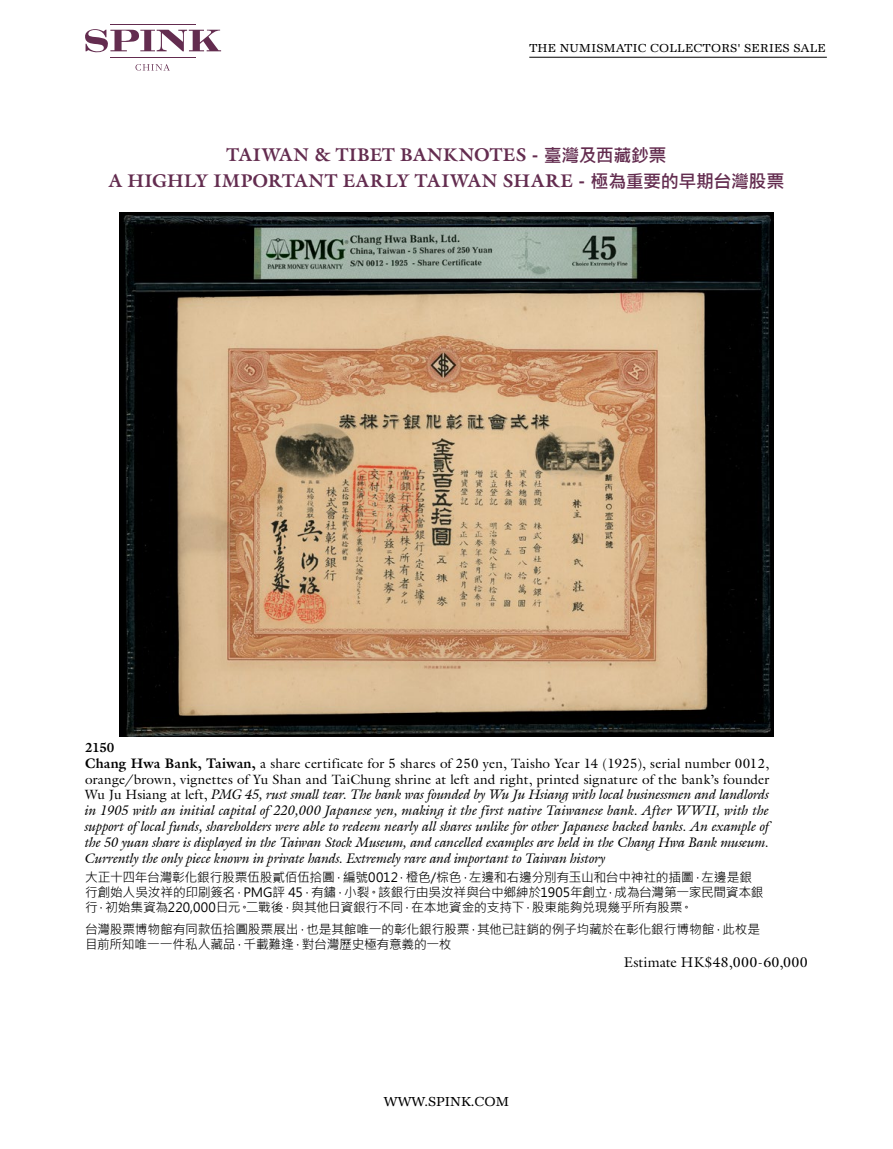
<style>
.page{position:relative;width:893px;height:1149px;background:#fff}
.page>*{position:absolute;margin:0;border:0;box-sizing:border-box;transform-origin:0 0}
.t1{font:700 18px/25.5px "Galliard IT Cby BT";letter-spacing:.02em;color:#632c4f;text-align:center}
.t2{font:14.25px "Galliard";letter-spacing:.015em;color:#000}
.t3{font:italic 13.5px/15.8px "Galliard IT Cby BT";letter-spacing:.005em;color:#000;text-align:justify}
.t4{font:13.5px/15.8px "Galliard";letter-spacing:.005em;color:#000}
.t5{font:13.5px "URW Antiqua";color:#000}
.t6{font:12.75px/15px "Microsoft Jheng Hei";letter-spacing:-.015em;color:#000}
.t7{font:700 12.75px "Galliard IT Cby BT";color:#000}
.t8{font:12px "URW Antiqua";letter-spacing:.025em;color:#000}
.s1{font-family:"Microsoft Jheng Hei UI Bold";font-weight:400}
.s2{font-family:"Galliard IT Cby BT";font-weight:700}
.s3{font-family:"Galliard";font-style:normal}
</style>
<div class="page">
<svg style="left:135px;top:64px;width:35px;height:7px"></svg>
<svg style="left:85px;top:29px;width:136px;height:24px"></svg>
<hr style="left:110px;top:24px;width:86px;height:1px;background:#632c4f">
<hr style="left:110px;top:57px;width:86px;height:1px;background:#632c4f">
<hr style="left:529px;top:57px;width:298px;height:1px;background:#000">
<img style="left:119px;top:212px;width:655px;height:524px">
<p class="t8" style="left:529px;top:41px;width:298px">THE NUMISMATIC COLLECTORS' SERIES SALE</p>
<h1 class="t1" style="left:109px;top:142px;width:677px">TAIWAN &amp; TIBET BANKNOTES - <span class="s1">臺灣及西藏鈔票<br></span>A HIGHLY IMPORTANT EARLY TAIWAN SHARE - <span class="s1">極為重要的早期台灣股票</span></h1>
<p class="t7" style="left:85px;top:739px;width:31px">2150</p>
<p class="t4" style="left:85px;top:755px;width:686px"><span class="s2">Chang Hwa Bank, Taiwan,</span> a share certificate for 5 shares of 250 yen, Taisho Year 14 (1925), serial number 0012, orange/brown, vignettes of Yu Shan and TaiChung shrine at left and right, printed signature of the bank’s founder</p>
<p class="t3" style="left:85px;top:786px;width:686px"><span class="s3">Wu Ju Hsiang at left,</span> PMG 45, rust small tear. The bank was founded by Wu Ju Hsiang with local businessmen and landlords in 1905 with an initial capital of 220,000 Japanese yen, making it the first native Taiwanese bank. After WWII, with the support of local funds, shareholders were able to redeem nearly all shares unlike for other Japanese backed banks. An example of the 50 yuan share is displayed in the Taiwan Stock Museum, and cancelled examples are held in the Chang Hwa Bank museum.<br>Currently the only piece known in private hands. Extremely rare and important to Taiwan history</p>
<p class="t6" style="left:85px;top:870px;width:680px">大正十四年台灣彰化銀行股票伍股貳佰伍拾圓，編號0012，橙色/棕色，左邊和右邊分別有玉山和台中神社的插圖，左邊是銀行創始人吳汝祥的印刷簽名，PMG評 45，有鏽，小裂。該銀行由吳汝祥與台中鄉紳於1905年創立，成為台灣第一家民間資本銀行，初始集資為220,000日元。二戰後，與其他日資銀行不同，在本地資金的支持下，股東能夠兑現幾乎所有股票。</p>
<p class="t6" style="left:85px;top:921px;width:677px">台灣股票博物館有同款伍拾圓股票展出，也是其館唯一的彰化銀行股票，其他已註銷的例子均藏於在彰化銀行博物館，此枚是目前所知唯一一件私人藏品，千載難逢，對台灣歷史極有意義的一枚</p>
<p class="t2" style="left:624px;top:952px;width:186px">Estimate HK$48,000-60,000</p>
<p class="t5" style="left:384px;top:1093px;width:127px">WWW.SPINK.COM</p>
</div>
